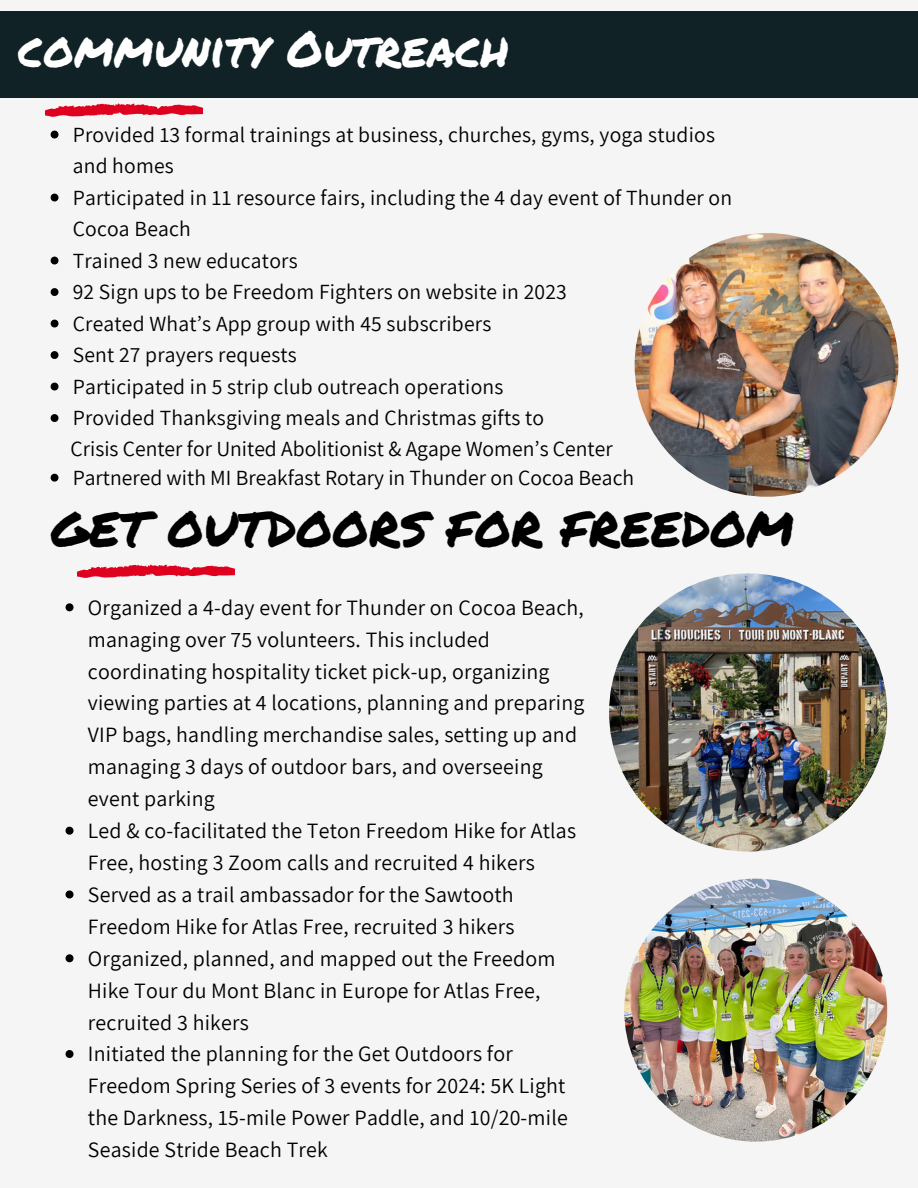
<style>
.page{position:relative;width:918px;height:1188px;background:#f5f5f5}
.page>*{position:absolute;margin:0;border:0;box-sizing:border-box;transform-origin:0 0}
.t1{font:48.9px "Permanent Marker";color:#000}
.t2{font:48.9px "Permanent Marker";color:#fff}
.t3{font:21.9px/32px "Assistant";letter-spacing:.01em;color:#000}
.t4{font:21.6px/31.5px "Assistant";letter-spacing:.01em;color:#000}
</style>
<div class="page">
<svg style="left:45px;top:103px;width:158px;height:14px"></svg>
<svg style="left:78px;top:565px;width:157px;height:13px"></svg>
<div style="left:0;top:11px;width:918px;height:87px;background:#102226"></div>
<img style="left:635px;top:233px;width:263px;height:264px;border-radius:50%">
<img style="left:609px;top:573px;width:278px;height:279px;border-radius:50%">
<img style="left:624px;top:879px;width:263px;height:263px;border-radius:50%">
<svg style="left:51px;top:131px;width:7px;height:7px"></svg>
<svg style="left:51px;top:194px;width:7px;height:7px"></svg>
<svg style="left:51px;top:257px;width:7px;height:7px"></svg>
<svg style="left:51px;top:288px;width:7px;height:8px"></svg>
<svg style="left:51px;top:320px;width:7px;height:7px"></svg>
<svg style="left:51px;top:351px;width:7px;height:8px"></svg>
<svg style="left:51px;top:383px;width:7px;height:7px"></svg>
<svg style="left:51px;top:414px;width:7px;height:8px"></svg>
<svg style="left:51px;top:474px;width:7px;height:8px"></svg>
<svg style="left:66px;top:603px;width:8px;height:8px"></svg>
<svg style="left:66px;top:827px;width:8px;height:8px"></svg>
<svg style="left:66px;top:891px;width:8px;height:7px"></svg>
<svg style="left:66px;top:954px;width:8px;height:8px"></svg>
<svg style="left:66px;top:1050px;width:8px;height:8px"></svg>
<p class="t2" style="left:18px;top:12px;width:492px">community Outreach</p>
<p class="t4" style="left:73px;top:118px;width:644px">Provided 13 formal trainings at business, churches, gyms, yoga studios and homes</p>
<p class="t4" style="left:73px;top:181px;width:661px">Participated in 11 resource fairs, including the 4 day event of Thunder on<br>Cocoa Beach</p>
<p class="t4" style="left:73px;top:244px;width:227px">Trained 3 new educators</p>
<p class="t4" style="left:73px;top:276px;width:496px">92 Sign ups to be Freedom Fighters on website in 2023</p>
<p class="t4" style="left:73px;top:307px;width:420px">Created What’s App group with 45 subscribers</p>
<p class="t4" style="left:73px;top:339px;width:226px">Sent 27 prayers requests</p>
<p class="t4" style="left:73px;top:370px;width:432px">Participated in 5 strip club outreach operations</p>
<p class="t4" style="left:73px;top:402px;width:473px">Provided Thanksgiving meals and Christmas gifts to</p>
<p class="t4" style="left:71px;top:432px;width:544px">Crisis Center for United Abolitionist &amp; Agape Women’s Center</p>
<h1 class="t4" style="left:73px;top:461px;width:563px">Partnered with MI Breakfast Rotary in Thunder on Cocoa Beach</h1>
<p class="t1" style="left:51px;top:493px;width:745px">GET OUTDOORS FOR FREEDOM</p>
<p class="t3" style="left:88px;top:591px;width:498px">Organized a 4-day event for Thunder on Cocoa Beach, managing over 75 volunteers. This included coordinating hospitality ticket pick-up, organizing viewing parties at 4 locations, planning and preparing VIP bags, handling merchandise sales, setting up and managing 3 days of outdoor bars, and overseeing event parking</p>
<p class="t3" style="left:88px;top:814px;width:490px">Led &amp; co-facilitated the Teton Freedom Hike for Atlas<br>Free, hosting 3 Zoom calls and recruited 4 hikers</p>
<p class="t3" style="left:88px;top:878px;width:428px">Served as a trail ambassador for the Sawtooth<br>Freedom Hike for Atlas Free, recruited 3 hikers</p>
<p class="t3" style="left:88px;top:942px;width:469px">Organized, planned, and mapped out the Freedom<br>Hike Tour du Mont Blanc in Europe for Atlas Free, recruited 3 hikers</p>
<p class="t3" style="left:88px;top:1037px;width:481px">Initiated the planning for the Get Outdoors for Freedom Spring Series of 3 events for 2024: 5K Light the Darkness, 15-mile Power Paddle, and 10/20-mile Seaside Stride Beach Trek</p>
</div>
